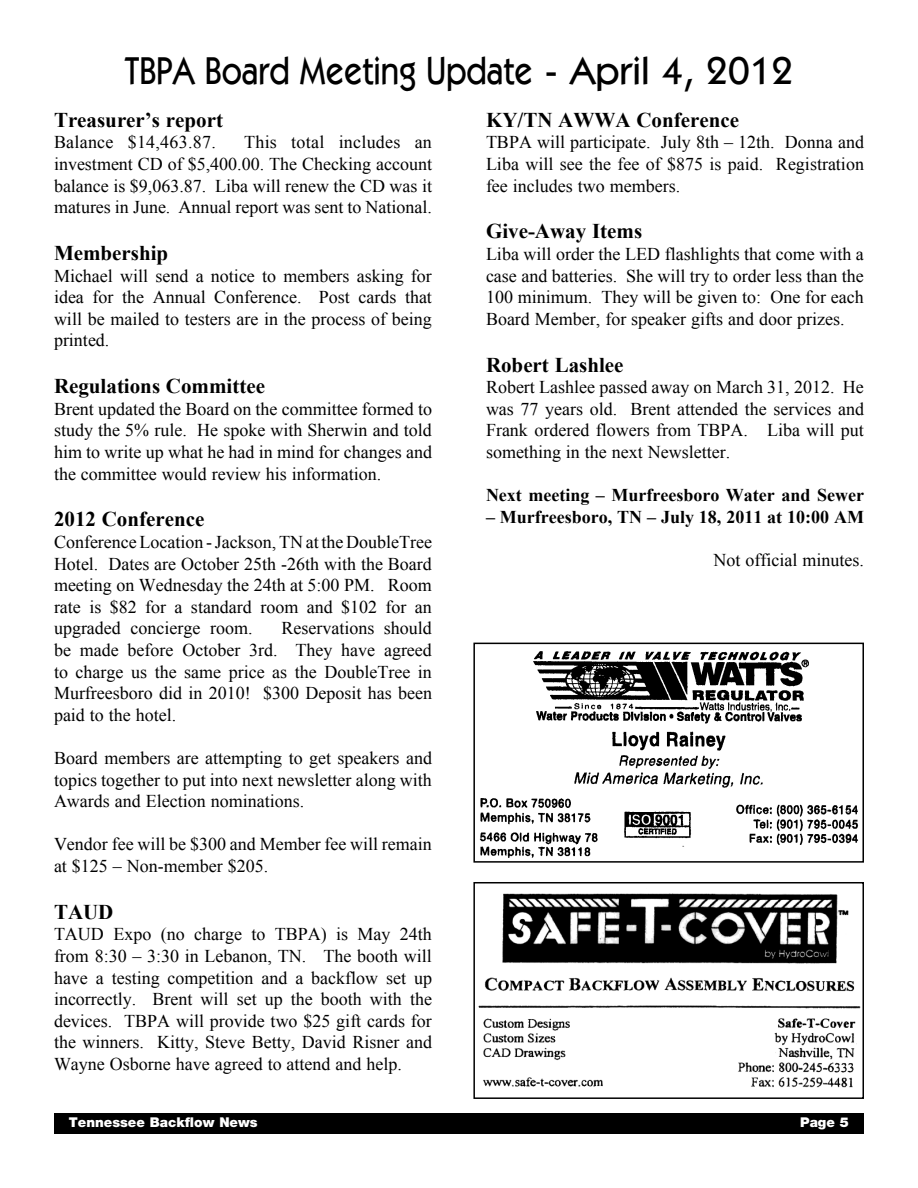
<style>
.page{position:relative;width:918px;height:1188px;background:#fff}
.page>*{position:absolute;margin:0;border:0;box-sizing:border-box;transform-origin:0 0}
.t1{font:500 39px "Itc Kabel";color:#000;scale:.85 1}
.t2{font:700 21px "Times New Roman";color:#000}
.t3{font:18px/21.6px "Times New Roman";color:#000;text-align:justify}
.t4{font:700 18px "Times New Roman";color:#000}
.t5{font:900 13.5px "Helvetica Neue";color:#fff}
</style>
<div class="page">
<div style="left:54px;top:1114px;width:810px;height:20px;background:#000"></div>
<img style="left:478px;top:893px;width:383px;height:195px">
<div style="left:473px;top:882px;width:391px;height:217px;border:2px solid #000"></div>
<img style="left:479px;top:651px;width:380px;height:207px">
<div style="left:473px;top:643px;width:391px;height:220px;border:2px solid #000"></div>
<h1 class="t1" style="left:125px;top:48px;width:787px">TBPA Board Meeting Update - April 4, 2012</h1>
<p class="t2" style="left:54px;top:105px;width:171px">Treasurer’s report</p>
<p class="t3" style="left:54px;top:131px;width:163px">Balance $14,463.87.</p>
<p class="t2" style="left:486px;top:105px;width:255px">KY/TN AWWA Conference</p>
<p class="t3" style="left:486px;top:131px;width:380px">TBPA will participate. July 8th – 12th. Donna and Liba will see the fee of $875 is paid. Registration fee includes two members.</p>
<p class="t2" style="left:486px;top:217px;width:158px">Give-Away Items</p>
<p class="t3" style="left:486px;top:243px;width:379px">Liba will order the LED flashlights that come with a case and batteries. She will try to order less than the 100 minimum. They will be given to: One for each Board Member, for speaker gifts and door prizes.</p>
<p class="t2" style="left:486px;top:350px;width:139px">Robert Lashlee</p>
<p class="t3" style="left:486px;top:376px;width:380px">Robert Lashlee passed away on March 31, 2012. He was 77 years old. Brent attended the services and Frank ordered flowers from TBPA. Liba will put something in the next Newsletter.</p>
<p class="t4" style="left:486px;top:483px;width:379px">Next meeting – Murfreesboro Water and Sewer</p>
<p class="t4" style="left:486px;top:504px;width:380px">– Murfreesboro, TN – July 18, 2011 at 10:00 AM</p>
<p class="t3" style="left:714px;top:549px;width:152px">Not official minutes.</p>
<p class="t3" style="left:54px;top:131px;width:380px;text-indent:190px">This total includes an investment CD of $5,400.00. The Checking account balance is $9,063.87. Liba will renew the CD was it matures in June. Annual report was sent to National.</p>
<p class="t2" style="left:54px;top:238px;width:116px">Membership</p>
<p class="t3" style="left:54px;top:264px;width:380px">Michael will send a notice to members asking for idea for the Annual Conference. Post cards that will be mailed to testers are in the process of being printed.</p>
<p class="t2" style="left:54px;top:372px;width:213px">Regulations Committee</p>
<p class="t3" style="left:54px;top:398px;width:380px">Brent updated the Board on the committee formed to study the 5% rule. He spoke with Sherwin and told him to write up what he had in mind for changes and the committee would review his information.</p>
<p class="t2" style="left:54px;top:505px;width:152px">2012 Conference</p>
<p class="t3" style="left:54px;top:531px;width:380px">Conference Location - Jackson, TN at the DoubleTree Hotel. Dates are October 25th -26th with the Board meeting on Wednesday the 24th at 5:00 PM. Room rate is $82 for a standard room and $102 for an upgraded concierge room.</p>
<p class="t3" style="left:54px;top:617px;width:380px;text-indent:227px">Reservations should be made before October 3rd. They have agreed to charge us the same price as the DoubleTree in Murfreesboro did in 2010! $300 Deposit has been paid to the hotel.</p>
<p class="t3" style="left:54px;top:747px;width:380px">Board members are attempting to get speakers and topics together to put into next newsletter along with Awards and Election nominations.</p>
<p class="t3" style="left:54px;top:833px;width:379px">Vendor fee will be $300 and Member fee will remain at $125 – Non-member $205.</p>
<p class="t2" style="left:54px;top:897px;width:61px">TAUD</p>
<p class="t3" style="left:54px;top:923px;width:380px">TAUD Expo (no charge to TBPA) is May 24th from 8:30 – 3:30 in Lebanon, TN. The booth will have a testing competition and a backflow set up incorrectly. Brent will set up the booth with the devices. TBPA will provide two $25 gift cards for the winners. Kitty, Steve Betty, David Risner and Wayne Osborne have agreed to attend and help.</p>
<p class="t5" style="left:69px;top:1115px;width:190px">Tennessee Backflow News</p>
<p class="t5" style="left:800px;top:1115px;width:50px">Page 5</p>
</div>
